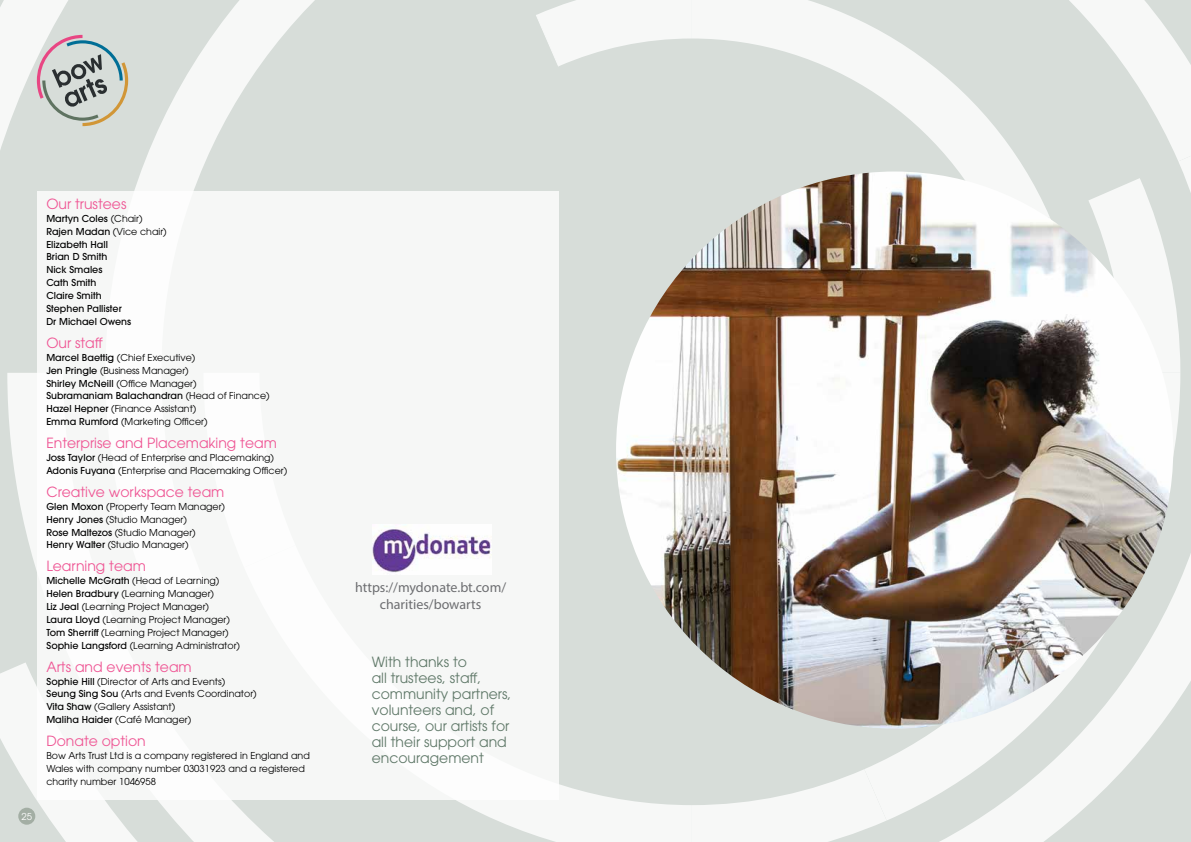
<style>
.page{position:relative;width:1191px;height:842px;background:#d7ddd9}
.page>*{position:absolute;margin:0;border:0;box-sizing:border-box;transform-origin:0 0}
.t1{font:14px/16px "ITC Avant Garde Pro";color:#5f7868}
.t2{font:14px "ITC Avant Garde Pro";color:#ef5594}
.t3{font:14px/16.8px "Myriad Pro";color:#6d6e71;text-align:center}
.t4{font:9.5px/12.9px "ITC Avant Garde Pro";color:#000}
.t5{font:500 9.5px/12.9px "ITC Avant Garde Pro";color:#000}
.t6{font:9.5px "ITC Avant Garde Pro";color:#fff}
.s1{font-weight:400}
.s2{font-weight:500}
</style>
<div class="page">
<svg style="left:951px;top:161px;width:98px;height:56px;fill:#f7f8f7"></svg>
<svg style="left:536px;top:0;width:156px;height:66px"></svg>
<svg style="left:692px;top:769px;width:194px;height:73px"></svg>
<svg style="left:1088px;top:161px;width:103px;height:212px"></svg>
<svg style="left:913px;top:122px;width:278px;height:39px"></svg>
<svg style="left:903px;top:715px;width:78px;height:127px;fill:#f7f8f7"></svg>
<svg style="left:7px;top:373px;width:30px;height:198px"></svg>
<svg style="left:692px;top:0;width:499px;height:122px"></svg>
<svg style="left:0;top:662px;width:692px;height:180px"></svg>
<svg style="left:981px;top:373px;width:210px;height:469px"></svg>
<svg style="left:0;top:0;width:315px;height:191px"></svg>
<div style="left:37px;top:191px;width:521px;height:608px;background:#f6f7f6"></div>
<img style="left:372px;top:529px;width:119px;height:43px">
<div style="left:18px;top:808px;width:17px;height:17px;background:#a3aea4;border-radius:50%"></div>
<img style="left:616px;top:171px;width:557px;height:558px;border-radius:279px">
<svg style="left:37px;top:35px;width:91px;height:91px"></svg>
<p class="t6" style="left:22px;top:810px;width:12px">25</p>
<h1 class="t2" style="left:46px;top:195px;width:82px">Our trustees</h1>
<p class="t5" style="left:46px;top:212px;width:122px">Martyn Coles <span class="s1">(Chair)<br></span>Rajen Madan <span class="s1">(Vice chair)<br></span>Elizabeth Hall<br>Brian D Smith<br>Nick Smales<br>Cath Smith<br>Claire Smith<br>Stephen Pallister<br>Dr Michael Owens</p>
<h1 class="t2" style="left:46px;top:334px;width:58px">Our staff</h1>
<p class="t4" style="left:46px;top:351px;width:225px"><span class="s2">Marcel Baettig</span> (Chief Executive)<br><span class="s2">Jen Pringle</span> (Business Manager)<br><span class="s2">Shirley McNeill</span> (Office Manager)<br><span class="s2">Subramaniam Balachandran</span> (Head of Finance)<br><span class="s2">Hazel Hepner</span> (Finance Assistant)<br><span class="s2">Emma Rumford</span> (Marketing Officer)</p>
<h1 class="t2" style="left:46px;top:434px;width:232px">Enterprise and Placemaking team</h1>
<p class="t4" style="left:46px;top:451px;width:242px"><span class="s2">Joss Taylor</span> (Head of Enterprise and Placemaking)<br><span class="s2">Adonis Fuyana</span> (Enterprise and Placemaking Officer)</p>
<h1 class="t2" style="left:46px;top:483px;width:180px">Creative workspace team</h1>
<p class="t4" style="left:46px;top:500px;width:180px"><span class="s2">Glen Moxon</span> (Property Team Manager)<br><span class="s2">Henry Jones</span> (Studio Manager)<br><span class="s2">Rose Maltezos</span> (Studio Manager)<br><span class="s2">Henry Walter</span> (Studio Manager)</p>
<h1 class="t2" style="left:46px;top:557px;width:101px">Learning team</h1>
<p class="t4" style="left:46px;top:574px;width:195px"><span class="s2">Michelle McGrath</span> (Head of Learning)<br><span class="s2">Helen Bradbury</span> (Learning Manager)<br><span class="s2">Liz Jeal</span> (Learning Project Manager)<br><span class="s2">Laura Lloyd</span> (Learning Project Manager)<br><span class="s2">Tom Sherriff</span> (Learning Project Manager)<br><span class="s2">Sophie Langsford</span> (Learning Administrator)</p>
<h1 class="t2" style="left:46px;top:658px;width:147px">Arts and events team</h1>
<p class="t4" style="left:46px;top:674px;width:212px"><span class="s2">Sophie Hill</span> (Director of Arts and Events)<br><span class="s2">Seung Sing Sou</span> (Arts and Events Coordinator)<br><span class="s2">Vita Shaw</span> (Gallery Assistant)<br><span class="s2">Maliha Haider</span> (Café Manager)</p>
<h1 class="t2" style="left:46px;top:732px;width:101px">Donate option</h1>
<p class="t4" style="left:46px;top:749px;width:265px">Bow Arts Trust Ltd is a company registered in England and<br>Wales with company number 03031923 and a registered charity number 1046958</p>
<h1 class="t3" style="left:355px;top:579px;width:153px">https://mydonate.bt.com/ charities/bowarts</h1>
<h1 class="t1" style="left:372px;top:653px;width:141px">With thanks to<br>all trustees, staff, community partners, volunteers and, of course, our artists for all their support and encouragement</h1>
</div>
